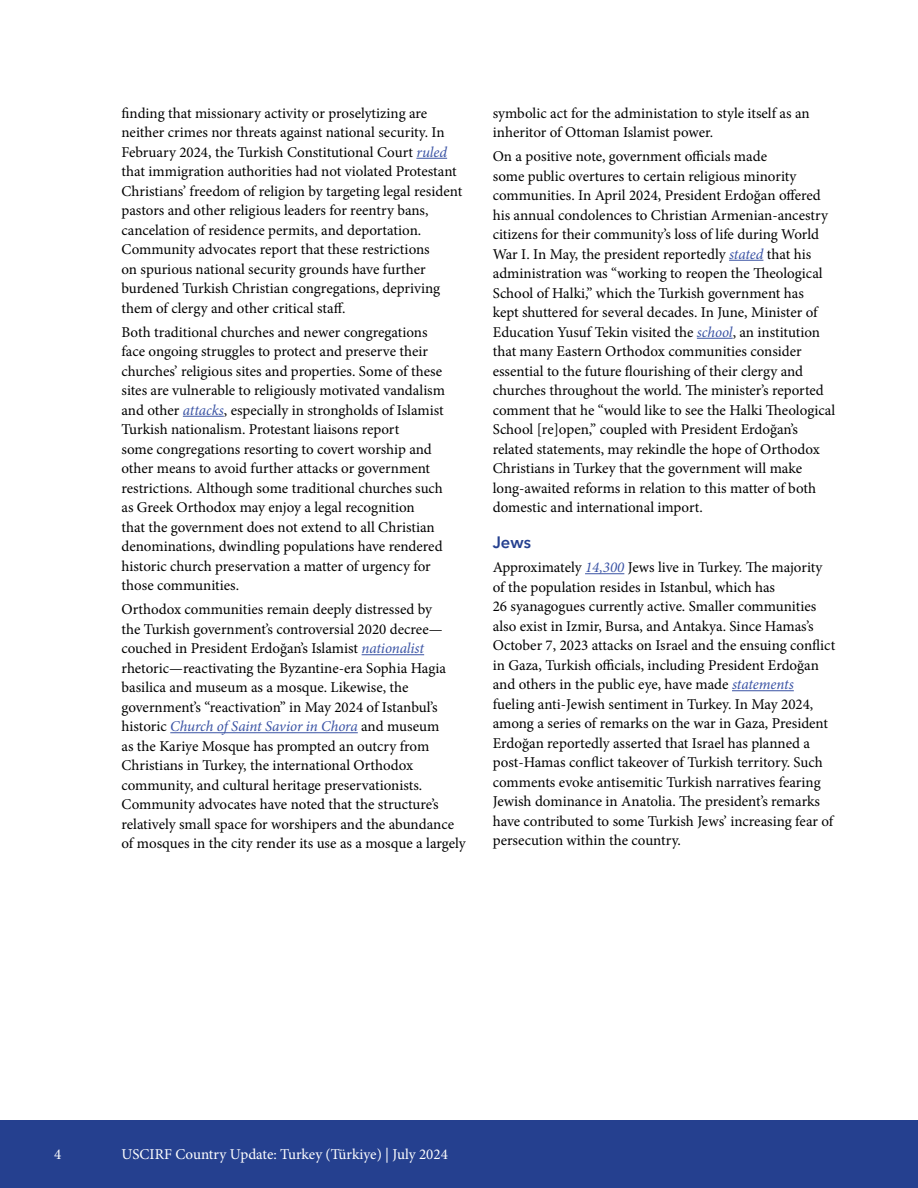
<style>
.page{position:relative;width:918px;height:1188px;background:#fff}
.page>*{position:absolute;margin:0;border:0;box-sizing:border-box;transform-origin:0 0}
.t1{font:600 16.5px "Avenir Next";color:#25408f}
.t2{font:15px/19.5px "Minion Pro";color:#000}
.t3{font:15px "Minion Pro";color:#fff}
.s1{font-style:italic;color:#3a53a4}
</style>
<div class="page">
<div style="left:0;top:1120px;width:918px;height:68px;background:#25408f"></div>
<hr style="left:416px;top:158px;width:31px;height:1px;background:#3a53a4">
<hr style="left:183px;top:416px;width:41px;height:1px;background:#3a53a4">
<hr style="left:362px;top:654px;width:62px;height:1px;background:#3a53a4">
<hr style="left:170px;top:732px;width:188px;height:1px;background:#3a53a4">
<hr style="left:729px;top:260px;width:34px;height:1px;background:#3a53a4">
<hr style="left:697px;top:338px;width:36px;height:1px;background:#3a53a4">
<hr style="left:585px;top:573px;width:39px;height:1px;background:#3a53a4">
<hr style="left:732px;top:690px;width:62px;height:1px;background:#3a53a4">
<p class="t2" style="left:122px;top:103px;width:342px">finding that missionary activity or proselytizing are neither crimes nor threats against national security. In February 2024, the Turkish Constitutional Court <span class="s1">ruled </span>that immigration authorities had not violated Protestant Christians’ freedom of religion by targeting legal resident pastors and other religious leaders for reentry bans, cancelation of residence permits, and deportation.<br>Community advocates report that these restrictions<br>on spurious national security grounds have further burdened Turkish Christian congregations, depriving them of clergy and other critical staff.</p>
<p class="t2" style="left:122px;top:322px;width:325px">Both traditional churches and newer congregations face ongoing struggles to protect and preserve their churches’ religious sites and properties. Some of these sites are vulnerable to religiously motivated vandalism and other <span class="s1">attacks</span>, especially in strongholds of Islamist Turkish nationalism. Protestant liaisons report<br>some congregations resorting to covert worship and other means to avoid further attacks or government restrictions. Although some traditional churches such as Greek Orthodox may enjoy a legal recognition<br>that the government does not extend to all Christian denominations, dwindling populations have rendered historic church preservation a matter of urgency for those communities.</p>
<p class="t2" style="left:122px;top:600px;width:346px">Orthodox communities remain deeply distressed by<br>the Turkish government’s controversial 2020 decree— couched in President Erdoğan’s Islamist <span class="s1">nationalist </span>rhetoric—reactivating the Byzantine-era Sophia Hagia basilica and museum as a mosque. Likewise, the government’s “reactivation” in May 2024 of Istanbul’s historic <span class="s1">Church of Saint Savior in Chora</span> and museum<br>as the Kariye Mosque has prompted an outcry from Christians in Turkey, the international Orthodox community, and cultural heritage preservationists.<br>Community advocates have noted that the structure’s relatively small space for worshipers and the abundance of mosques in the city render its use as a mosque a largely</p>
<p class="t2" style="left:493px;top:103px;width:318px">symbolic act for the administation to style itself as an inheritor of Ottoman Islamist power.</p>
<p class="t2" style="left:493px;top:147px;width:344px">On a positive note, government officials made<br>some public overtures to certain religious minority communities. In April 2024, President Erdoğan offered his annual condolences to Christian Armenian-ancestry citizens for their community’s loss of life during World War I. In May, the president reportedly <span class="s1">stated</span> that his administration was “working to reopen the Theological School of Halki,” which the Turkish government has<br>kept shuttered for several decades. In June, Minister of Education Yusuf Tekin visited the <span class="s1">school</span>, an institution that many Eastern Orthodox communities consider essential to the future flourishing of their clergy and churches throughout the world. The minister’s reported comment that he “would like to see the Halki Theological School [re]open,” coupled with President Erdoğan’s related statements, may rekindle the hope of Orthodox Christians in Turkey that the government will make long-awaited reforms in relation to this matter of both domestic and international import.</p>
<p class="t1" style="left:493px;top:528px;width:40px">Jews</p>
<p class="t2" style="left:493px;top:558px;width:344px">Approximately <span class="s1">14,300</span> Jews live in Turkey. The majority of the population resides in Istanbul, which has<br>26 syanagogues currently active. Smaller communities also exist in Izmir, Bursa, and Antakya. Since Hamas’s October 7, 2023 attacks on Israel and the ensuing conflict in Gaza, Turkish officials, including President Erdoğan and others in the public eye, have made <span class="s1">statements </span>fueling anti-Jewish sentiment in Turkey. In May 2024, among a series of remarks on the war in Gaza, President Erdoğan reportedly asserted that Israel has planned a post-Hamas conflict takeover of Turkish territory. Such comments evoke antisemitic Turkish narratives fearing Jewish dominance in Anatolia. The president’s remarks have contributed to some Turkish Jews’ increasing fear of persecution within the country.</p>
<p class="t3" style="left:54px;top:1144px;width:9px">4</p>
<p class="t3" style="left:122px;top:1144px;width:328px">USCIRF Country Update: Turkey (Türkiye) | July 2024</p>
</div>
